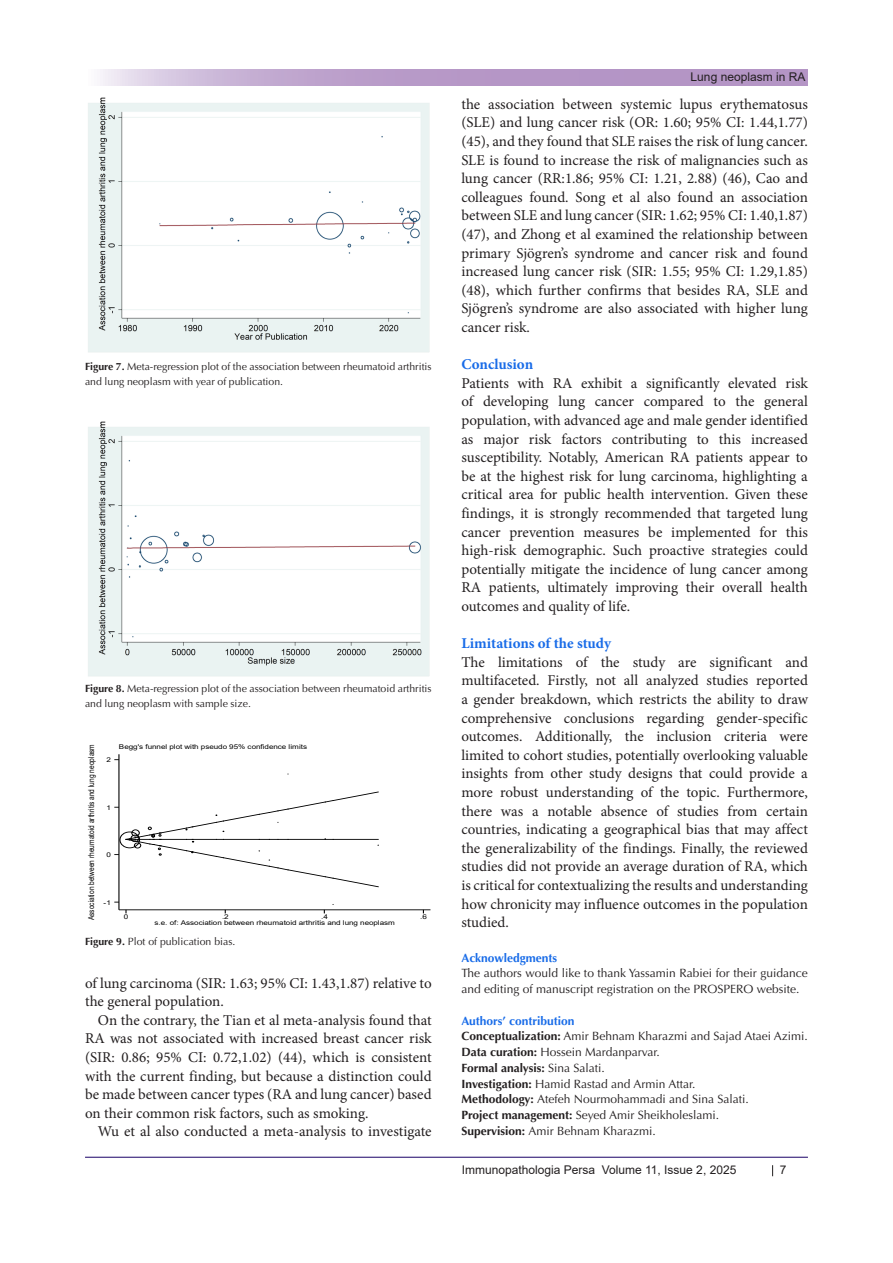
<style>
.page{position:relative;width:893px;height:1263px;background:#fff}
.page>*{position:absolute;margin:0;border:0;box-sizing:border-box;transform-origin:0 0}
.t1{font:15px/18.6px "Minion Pro";color:#231f20;text-align:justify}
.t2{font:700 15px "Minion Pro";color:#196ce8}
.t3{font:12px/15.8px "Optima LT Std";color:#231f20}
.t4{font:12px "Arial";color:#231f20}
.t5{font:700 12px "Optima LT Std";color:#196ce8}
.t6{font:700 12px "Optima LT Std";color:#231f20}
.t7{font:10.5px/15px "Optima LT Std";color:#231f20}
.t8{font:8.1px "Arial";color:#000;scale:.81 1}
.t9{font:6.6px "Arial";letter-spacing:-.005em;color:#000;scale:1.23 1}
.s1{font-weight:700}
.s2{font-weight:400}
</style>
<div class="page">
<hr style="left:85px;top:1157px;width:723px;height:1px;background:#190066">
<svg style="left:100px;top:70px;width:708px;height:15px;background:#bea3cd"></svg>
<img style="left:88px;top:98px;width:342px;height:255px">
<img style="left:88px;top:422px;width:342px;height:255px">
<hr style="left:119px;top:909px;width:311px;height:1px;background:#000">
<hr style="left:119px;top:754px;width:1px;height:156px;background:#000">
<div style="left:120px;top:832px;width:20px;height:16px;border:1px solid #000;border-radius:50%"></div>
<svg style="left:126px;top:792px;width:253px;height:95px"></svg>
<p class="t7" style="left:85px;top:359px;width:348px"><span class="s1">Figure 7.</span> Meta-regression plot of the association between rheumatoid arthritis and lung neoplasm with year of publication.</p>
<p class="t7" style="left:85px;top:681px;width:348px"><span class="s1">Figure 8.</span> Meta-regression plot of the association between rheumatoid arthritis and lung neoplasm with sample size.</p>
<p class="t8" style="left:86px;top:920px;width:219px;rotate:-90deg">Association between rheumatoid arthritis and lung neoplasm</p>
<p class="t9" style="left:106px;top:756px;width:5px">2</p>
<p class="t9" style="left:106px;top:803px;width:5px">1</p>
<p class="t9" style="left:106px;top:850px;width:5px">0</p>
<p class="t9" style="left:104px;top:898px;width:7px">-1</p>
<p class="t9" style="left:119px;top:742px;width:154px">Begg's funnel plot with pseudo 95% confidence limits</p>
<p class="t9" style="left:124px;top:912px;width:5px">0</p>
<p class="t9" style="left:222px;top:912px;width:7px">.2</p>
<p class="t9" style="left:321px;top:912px;width:7px">.4</p>
<p class="t9" style="left:420px;top:912px;width:7px">.6</p>
<p class="t9" style="left:155px;top:918px;width:197px">s.e. of: Association between rheumatoid arthritis and lung neoplasm</p>
<p class="t7" style="left:85px;top:934px;width:152px"><span class="s1">Figure 9.</span> Plot of publication bias.</p>
<p class="t1" style="left:85px;top:974px;width:348px">of lung carcinoma (SIR: 1.63; 95% CI: 1.43,1.87) relative to the general population.</p>
<p class="t1" style="left:85px;top:1011px;width:348px;text-indent:13px">On the contrary, the Tian et al meta-analysis found that RA was not associated with increased breast cancer risk (SIR: 0.86; 95% CI: 0.72,1.02( (44), which is consistent with the current finding, but because a distinction could be made between cancer types (RA and lung cancer) based on their common risk factors, such as smoking.</p>
<p class="t1" style="left:98px;top:1122px;width:335px">Wu et al also conducted a meta-analysis to investigate</p>
<p class="t4" style="left:691px;top:69px;width:116px">Lung neoplasm in RA</p>
<p class="t1" style="left:461px;top:95px;width:348px">the association between systemic lupus erythematosus (SLE) and lung cancer risk (OR: 1.60; 95% CI: 1.44,1.77) (45), and they found that SLE raises the risk of lung cancer.<br>SLE is found to increase the risk of malignancies such as lung cancer (RR:1.86; 95% CI: 1.21, 2.88) (46), Cao and colleagues found. Song et al also found an association between SLE and lung cancer (SIR: 1.62; 95% CI: 1.40,1.87) (47), and Zhong et al examined the relationship between primary Sjögren’s syndrome and cancer risk and found increased lung cancer risk (SIR: 1.55; 95% CI: 1.29,1.85) (48), which further confirms that besides RA, SLE and Sjögren’s syndrome are also associated with higher lung cancer risk.</p>
<p class="t2" style="left:461px;top:354px;width:73px">Conclusion</p>
<p class="t1" style="left:461px;top:374px;width:348px">Patients with RA exhibit a significantly elevated risk of developing lung cancer compared to the general population, with advanced age and male gender identified as major risk factors contributing to this increased susceptibility. Notably, American RA patients appear to be at the highest risk for lung carcinoma, highlighting a critical area for public health intervention. Given these findings, it is strongly recommended that targeted lung cancer prevention measures be implemented for this high-risk demographic. Such proactive strategies could potentially mitigate the incidence of lung cancer among RA patients, ultimately improving their overall health outcomes and quality of life.</p>
<p class="t2" style="left:461px;top:633px;width:151px">Limitations of the study</p>
<p class="t1" style="left:461px;top:653px;width:348px">The limitations of the study are significant and multifaceted. Firstly, not all analyzed studies reported a gender breakdown, which restricts the ability to draw comprehensive conclusions regarding gender-specific outcomes. Additionally, the inclusion criteria were limited to cohort studies, potentially overlooking valuable insights from other study designs that could provide a more robust understanding of the topic. Furthermore, there was a notable absence of studies from certain countries, indicating a geographical bias that may affect the generalizability of the findings. Finally, the reviewed studies did not provide an average duration of RA, which is critical for contextualizing the results and understanding how chronicity may influence outcomes in the population studied.</p>
<p class="t5" style="left:461px;top:950px;width:97px">Acknowledgments</p>
<p class="t3" style="left:461px;top:965px;width:348px">The authors would like to thank Yassamin Rabiei for their guidance and editing of manuscript registration on the PROSPERO website.</p>
<p class="t5" style="left:461px;top:1013px;width:115px">Authors’ contribution</p>
<p class="t3" style="left:461px;top:1028px;width:348px"><span class="s1">Conceptualization:</span> Amir Behnam Kharazmi and Sajad Ataei Azimi.</p>
<p class="t3" style="left:461px;top:1044px;width:200px"><span class="s1">Data curation:</span> Hossein Mardanparvar.</p>
<p class="t6" style="left:461px;top:1061px;width:145px">Formal analysis: <span class="s2">Sina Salati.</span></p>
<p class="t3" style="left:461px;top:1076px;width:236px"><span class="s1">Investigation:</span> Hamid Rastad and Armin Attar.</p>
<p class="t3" style="left:461px;top:1091px;width:289px"><span class="s1">Methodology:</span> Atefeh Nourmohammadi and Sina Salati.</p>
<p class="t3" style="left:461px;top:1107px;width:259px"><span class="s1">Project management:</span> Seyed Amir Sheikholeslami.</p>
<p class="t3" style="left:461px;top:1123px;width:196px"><span class="s1">Supervision:</span> Amir Behnam Kharazmi.</p>
<p class="t4" style="left:462px;top:1162px;width:276px">Immunopathologia Persa Volume 11, Issue 2, 2025</p>
<p class="t4" style="left:780px;top:1161px;width:8px">7</p>
</div>
